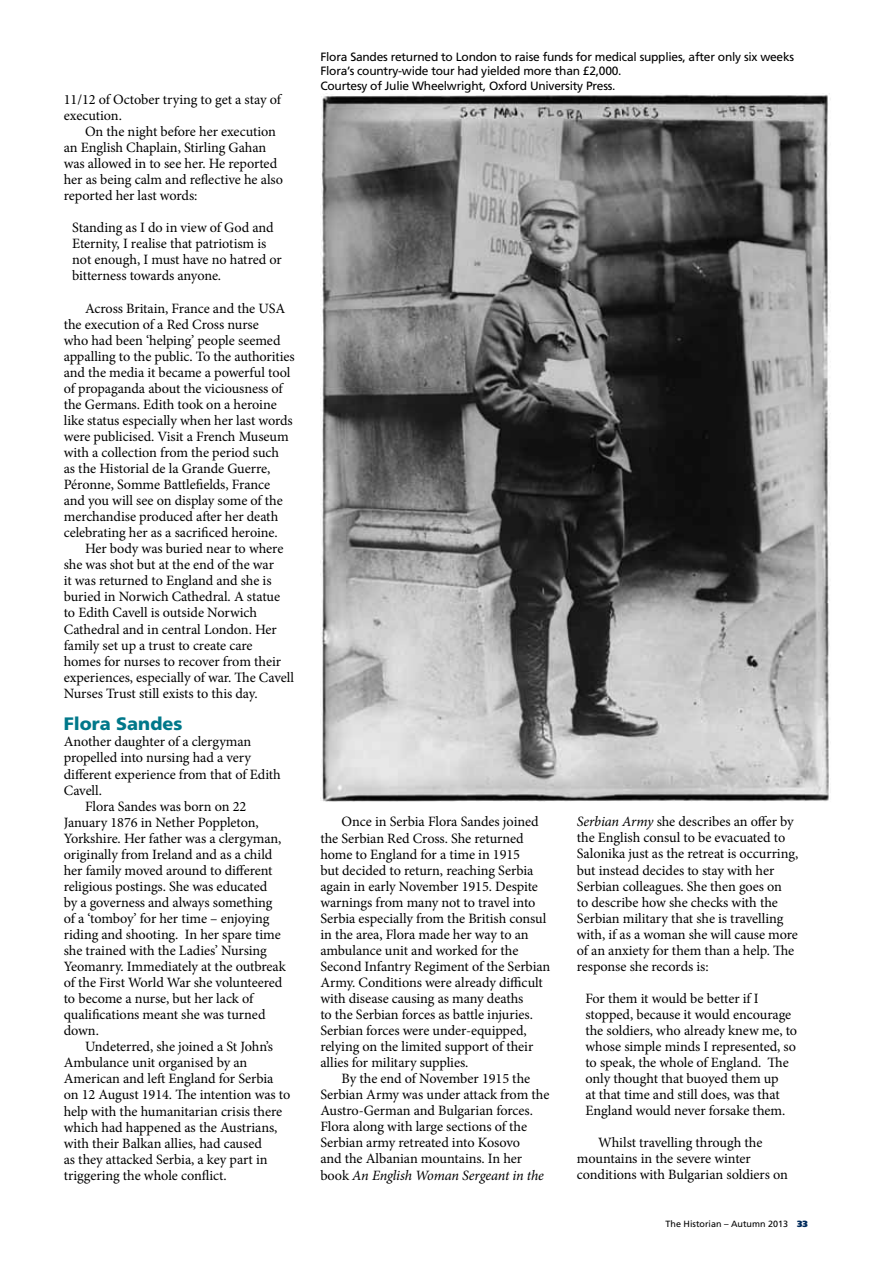
<style>
.page{position:relative;width:893px;height:1263px;background:#fff}
.page>*{position:absolute;margin:0;border:0;box-sizing:border-box;transform-origin:0 0}
.t1{font:900 18px "Frutiger LT Std";color:#00788a}
.t2{font:14.25px/16px "Minion Pro";letter-spacing:-.005em;color:#000}
.t3{font:12px/14.4px "Frutiger LT Std";letter-spacing:-.02em;color:#000}
.t4{font:9px "Frutiger LT Std";color:#000}
.s1{font-style:italic}
.s2{font-weight:900;color:#002b5c}
</style>
<div class="page">
<img style="left:321px;top:95px;width:510px;height:707px">
<p class="t2" style="left:64px;top:91px;width:219px">11/12 of October trying to get a stay of execution.</p>
<p class="t2" style="left:64px;top:123px;width:221px;text-indent:21px">On the night before her execution an English Chaplain, Stirling Gahan was allowed in to see her. He reported her as being calm and reflective he also reported her last words:</p>
<p class="t2" style="left:72px;top:220px;width:211px">Standing as I do in view of God and Eternity, I realise that patriotism is not enough, I must have no hatred or bitterness towards anyone.</p>
<p class="t2" style="left:64px;top:300px;width:233px;text-indent:21px">Across Britain, France and the USA the execution of a Red Cross nurse<br>who had been ‘helping’ people seemed appalling to the public. To the authorities and the media it became a powerful tool of propaganda about the viciousness of the Germans. Edith took on a heroine like status especially when her last words were publicised. Visit a French Museum with a collection from the period such<br>as the Historial de la Grande Guerre, Péronne, Somme Battlefields, France and you will see on display some of the merchandise produced after her death celebrating her as a sacrificed heroine.</p>
<p class="t2" style="left:64px;top:541px;width:232px;text-indent:21px">Her body was buried near to where she was shot but at the end of the war<br>it was returned to England and she is buried in Norwich Cathedral. A statue to Edith Cavell is outside Norwich Cathedral and in central London. Her family set up a trust to create care<br>homes for nurses to recover from their experiences, especially of war. The Cavell Nurses Trust still exists to this day.</p>
<p class="t1" style="left:64px;top:713px;width:120px">Flora Sandes</p>
<p class="t2" style="left:64px;top:734px;width:189px">Another daughter of a clergyman</p>
<p class="t2" style="left:64px;top:750px;width:189px">propelled into nursing had a very</p>
<p class="t2" style="left:64px;top:766px;width:219px">different experience from that of Edith</p>
<p class="t2" style="left:64px;top:782px;width:40px">Cavell.</p>
<p class="t2" style="left:85px;top:798px;width:163px">Flora Sandes was born on 22</p>
<p class="t2" style="left:64px;top:814px;width:197px">January 1876 in Nether Poppleton,</p>
<p class="t2" style="left:64px;top:830px;width:219px">Yorkshire. Her father was a clergyman,</p>
<p class="t2" style="left:64px;top:846px;width:210px">originally from Ireland and as a child</p>
<p class="t2" style="left:64px;top:862px;width:210px">her family moved around to different</p>
<p class="t2" style="left:64px;top:878px;width:205px">religious postings. She was educated</p>
<p class="t2" style="left:64px;top:894px;width:210px">by a governess and always something</p>
<p class="t2" style="left:64px;top:910px;width:207px">of a ‘tomboy’ for her time – enjoying</p>
<p class="t2" style="left:64px;top:926px;width:219px">riding and shooting. In her spare time</p>
<p class="t2" style="left:64px;top:942px;width:205px">she trained with the Ladies’ Nursing</p>
<p class="t2" style="left:64px;top:958px;width:224px">Yeomanry. Immediately at the outbreak</p>
<p class="t2" style="left:64px;top:975px;width:220px">of the First World War she volunteered</p>
<p class="t2" style="left:64px;top:991px;width:191px">to become a nurse, but her lack of</p>
<p class="t2" style="left:64px;top:1007px;width:203px">qualifications meant she was turned</p>
<p class="t2" style="left:64px;top:1023px;width:37px">down.</p>
<p class="t2" style="left:85px;top:1039px;width:189px">Undeterred, she joined a St John’s</p>
<p class="t2" style="left:64px;top:1055px;width:185px">Ambulance unit organised by an</p>
<p class="t2" style="left:64px;top:1071px;width:211px">American and left England for Serbia</p>
<p class="t2" style="left:64px;top:1087px;width:228px">on 12 August 1914. The intention was to</p>
<p class="t2" style="left:64px;top:1103px;width:220px">help with the humanitarian crisis there</p>
<p class="t2" style="left:64px;top:1119px;width:215px">which had happened as the Austrians,</p>
<p class="t2" style="left:64px;top:1135px;width:200px">with their Balkan allies, had caused</p>
<p class="t2" style="left:64px;top:1151px;width:205px">as they attacked Serbia, a key part in</p>
<p class="t2" style="left:64px;top:1167px;width:164px">triggering the whole conflict.</p>
<p class="t3" style="left:320px;top:50px;width:475px">Flora Sandes returned to London to raise funds for medical supplies, after only six weeks<br>Flora’s country-wide tour had yielded more than £2,000.<br>Courtesy of Julie Wheelwright, Oxford University Press.</p>
<p class="t2" style="left:320px;top:814px;width:231px;text-indent:21px">Once in Serbia Flora Sandes joined the Serbian Red Cross. She returned home to England for a time in 1915<br>but decided to return, reaching Serbia again in early November 1915. Despite warnings from many not to travel into Serbia especially from the British consul in the area, Flora made her way to an ambulance unit and worked for the Second Infantry Regiment of the Serbian Army. Conditions were already difficult with disease causing as many deaths<br>to the Serbian forces as battle injuries.<br>Serbian forces were under-equipped, relying on the limited support of their allies for military supplies.</p>
<p class="t2" style="left:320px;top:1071px;width:231px;text-indent:21px">By the end of November 1915 the Serbian Army was under attack from the Austro-German and Bulgarian forces.<br>Flora along with large sections of the Serbian army retreated into Kosovo<br>and the Albanian mountains. In her book <span class="s1">An English Woman Sergeant in the</span></p>
<p class="t2" style="left:577px;top:814px;width:223px"><span class="s1">Serbian Army</span> she describes an offer by the English consul to be evacuated to Salonika just as the retreat is occurring, but instead decides to stay with her Serbian colleagues. She then goes on<br>to describe how she checks with the Serbian military that she is travelling with, if as a woman she will cause more of an anxiety for them than a help. The response she records is:</p>
<p class="t2" style="left:585px;top:990px;width:213px">For them it would be better if I stopped, because it would encourage the soldiers, who already knew me, to whose simple minds I represented, so to speak, the whole of England. The only thought that buoyed them up<br>at that time and still does, was that England would never forsake them.</p>
<p class="t2" style="left:577px;top:1135px;width:212px;text-indent:21px">Whilst travelling through the mountains in the severe winter conditions with Bulgarian soldiers on</p>
<p class="t4" style="left:666px;top:1218px;width:144px">The Historian – Autumn 2013 <span class="s2">33</span></p>
</div>
